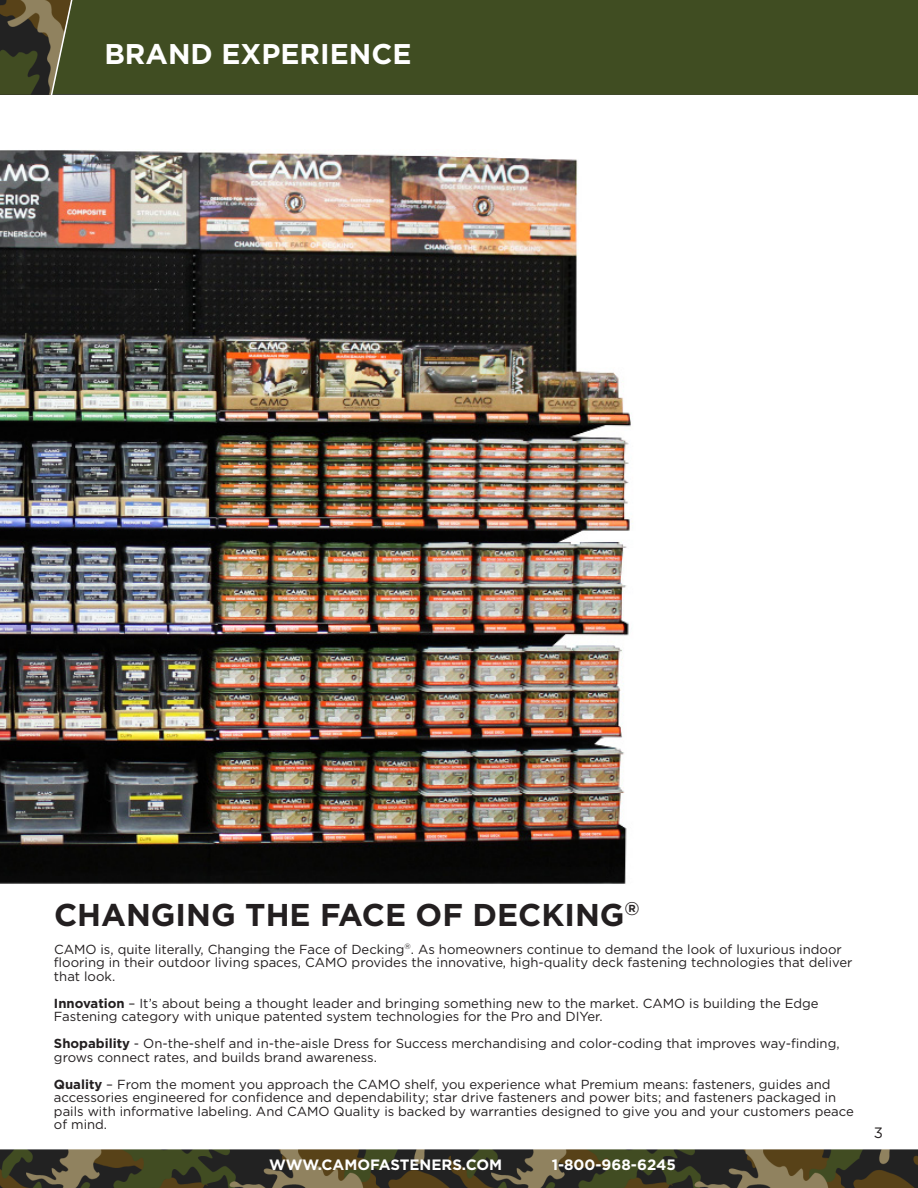
<style>
.page{position:relative;width:918px;height:1188px;background:#fff}
.page>*{position:absolute;margin:0;border:0;box-sizing:border-box;transform-origin:0 0}
.t1{font:700 31.5px "Gotham";color:#231f20}
.t2{font:700 28.5px "Gotham";color:#fff}
.t3{font:700 15px "Gotham";color:#fff}
.t4{font:15px "Gotham";color:#231f20}
.t5{font:13.2px/13.5px "Gotham";color:#231f20}
.s1{font-weight:700}
</style>
<div class="page">
<div style="left:80px;top:0;width:838px;height:95px;background:#404d22"></div>
<svg style="left:0;top:0;width:80px;height:95px;background:#4d4d30"></svg>
<img style="left:0;top:1149px;width:451px;height:39px">
<img style="left:451px;top:1149px;width:467px;height:39px">
<img style="left:0;top:150px;width:633px;height:734px">
<h2 class="t2" style="left:104px;top:37px;width:309px">BRAND EXPERIENCE</h2>
<p class="t1" style="left:54px;top:896px;width:587px">CHANGING THE FACE OF DECKING<sup>®</sup></p>
<p class="t5" style="left:54px;top:942px;width:800px">CAMO is, quite literally, Changing the Face of Decking<sup>®</sup>. As homeowners continue to demand the look of luxurious indoor flooring in their outdoor living spaces, CAMO provides the innovative, high-quality deck fastening technologies that deliver that look.</p>
<p class="t5" style="left:54px;top:996px;width:766px"><span class="s1">Innovation</span> – It’s about being a thought leader and bringing something new to the market. CAMO is building the Edge<br>Fastening category with unique patented system technologies for the Pro and DIYer.</p>
<p class="t5" style="left:54px;top:1037px;width:787px"><span class="s1">Shopability</span> - On-the-shelf and in-the-aisle Dress for Success merchandising and color-coding that improves way-finding, grows connect rates, and builds brand awareness.</p>
<p class="t5" style="left:54px;top:1077px;width:801px"><span class="s1">Quality</span> – From the moment you approach the CAMO shelf, you experience what Premium means: fasteners, guides and accessories engineered for confidence and dependability; star drive fasteners and power bits; and fasteners packaged in pails with informative labeling. And CAMO Quality is backed by warranties designed to give you and your customers peace of mind.</p>
<p class="t3" style="left:269px;top:1156px;width:235px">WWW.CAMOFASTENERS.COM</p>
<p class="t3" style="left:552px;top:1156px;width:126px">1-800-968-6245</p>
<p class="t4" style="left:874px;top:1124px;width:11px">3</p>
</div>
